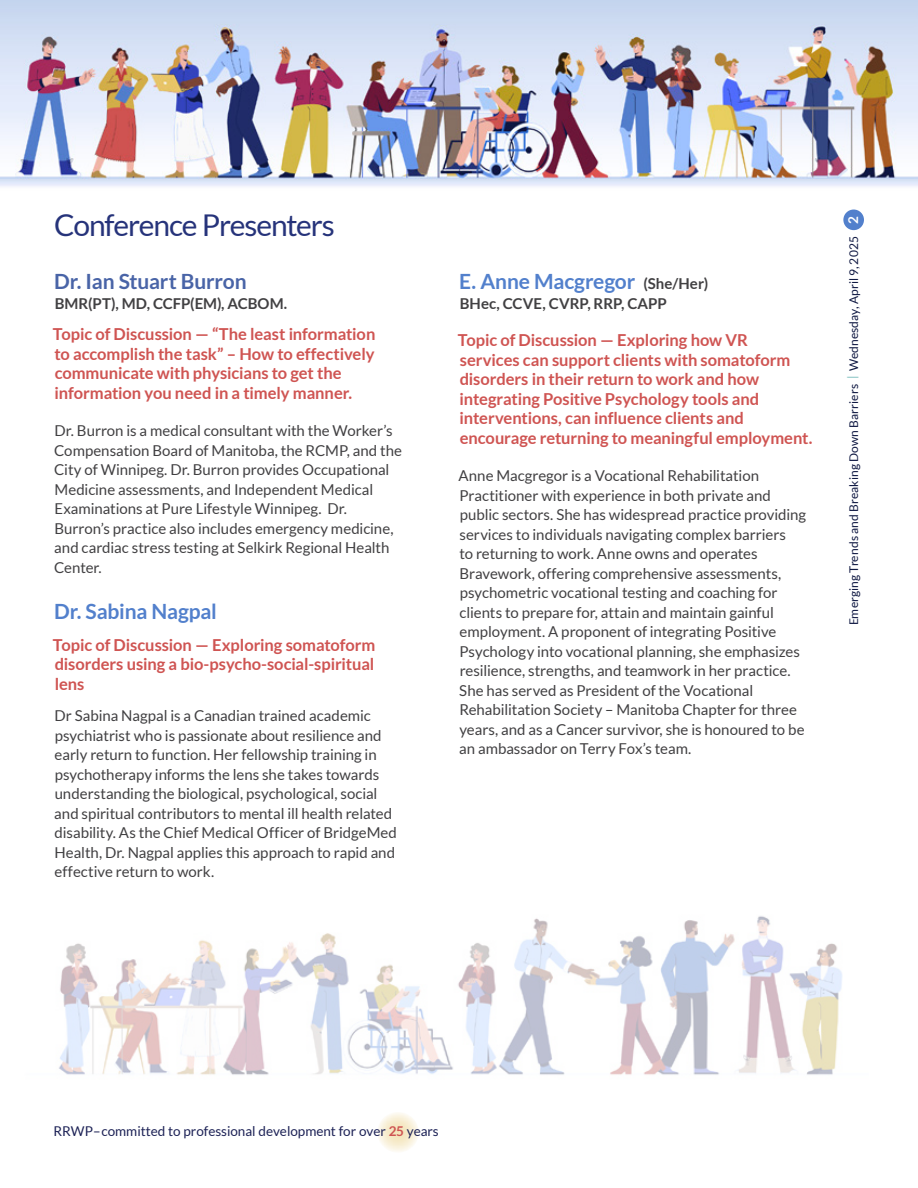
<style>
.page{position:relative;width:918px;height:1188px;background:#fff}
.page>*{position:absolute;margin:0;border:0;box-sizing:border-box;transform-origin:0 0}
.t1{font:30px "Lato";letter-spacing:-.04em;color:#26337a}
.t2{font:700 21px "Lato";letter-spacing:-.005em;color:#5280cc}
.t3{font:700 21px "Lato";letter-spacing:-.01em;color:#4964a7}
.t4{font:700 16.5px/19.5px "Lato";letter-spacing:-.005em;color:#cf5452}
.t5{font:15px/19.5px "Lato";letter-spacing:-.005em;color:#414042}
.t6{font:700 15px "Lato";color:#414042}
.t7{font:13.5px "Lato";color:#1d2256}
.t8{font:700 13.5px "Lato";color:#fff}
.t9{font:12px "Lato";letter-spacing:.005em;color:#0f1842}
.s1{color:#74bab9}
.s2{font-size:15px;color:#414042}
.s3{font-weight:700;color:#cf5452}
</style>
<div class="page">
<svg style="left:377px;top:1112px;width:42px;height:41px"></svg>
<img style="left:0;top:0;width:918px;height:187px">
<img style="left:59px;top:916px;width:783px;height:159px">
<div style="left:843px;top:210px;width:21px;height:20px;background:#5280cc;border-radius:50%"></div>
<h1 class="t1" style="left:54px;top:208px;width:282px">Conference Presenters</h1>
<p class="t8" style="left:846px;top:224px;width:9px;rotate:-90deg">2</p>
<p class="t9" style="left:847px;top:625px;width:390px;rotate:-90deg">Emerging Trends and Breaking Down Barriers <span class="s1">|</span> Wednesday, April 9, 2025</p>
<h2 class="t3" style="left:54px;top:270px;width:194px">Dr. Ian Stuart Burron</h2>
<p class="t6" style="left:55px;top:295px;width:234px">BMR(PT), MD, CCFP(EM), ACBOM.</p>
<p class="t4" style="left:53px;top:324px;width:324px">Topic of Discussion — “The least information to accomplish the task” – How to effectively communicate with physicians to get the information you need in a timely manner.</p>
<p class="t5" style="left:54px;top:421px;width:350px">Dr. Burron is a medical consultant with the Worker’s Compensation Board of Manitoba, the RCMP, and the City of Winnipeg. Dr. Burron provides Occupational Medicine assessments, and Independent Medical Examinations at Pure Lifestyle Winnipeg. Dr.<br>Burron’s practice also includes emergency medicine, and cardiac stress testing at Selkirk Regional Health Center.</p>
<h2 class="t2" style="left:54px;top:600px;width:164px">Dr. Sabina Nagpal</h2>
<p class="t4" style="left:53px;top:635px;width:324px;text-align:justify">Topic of Discussion — Exploring somatoform disorders using a bio-psycho-social-spiritual lens</p>
<p class="t5" style="left:54px;top:706px;width:344px">Dr Sabina Nagpal is a Canadian trained academic psychiatrist who is passionate about resilience and early return to function. Her fellowship training in psychotherapy informs the lens she takes towards understanding the biological, psychological, social and spiritual contributors to mental ill health related disability. As the Chief Medical Officer of BridgeMed Health, Dr. Nagpal applies this approach to rapid and effective return to work.</p>
<h2 class="t2" style="left:459px;top:270px;width:251px">E. Anne Macgregor <span class="s2">(She/Her)</span></h2>
<p class="t6" style="left:460px;top:295px;width:209px">BHec, CCVE, CVRP, RRP, CAPP</p>
<p class="t4" style="left:458px;top:330px;width:356px">Topic of Discussion — Exploring how VR<br>services can support clients with somatoform disorders in their return to work and how integrating Positive Psychology tools and interventions, can influence clients and encourage returning to meaningful employment.</p>
<p class="t5" style="left:459px;top:466px;width:349px">Anne Macgregor is a Vocational Rehabilitation Practitioner with experience in both private and public sectors. She has widespread practice providing services to individuals navigating complex barriers<br>to returning to work. Anne owns and operates Bravework, offering comprehensive assessments, psychometric vocational testing and coaching for clients to prepare for, attain and maintain gainful employment. A proponent of integrating Positive Psychology into vocational planning, she emphasizes resilience, strengths, and teamwork in her practice.<br>She has served as President of the Vocational Rehabilitation Society – Manitoba Chapter for three years, and as a Cancer survivor, she is honoured to be an ambassador on Terry Fox’s team.</p>
<p class="t7" style="left:54px;top:1124px;width:387px">RRWP–committed to professional development for over <span class="s3">25</span> years</p>
</div>
